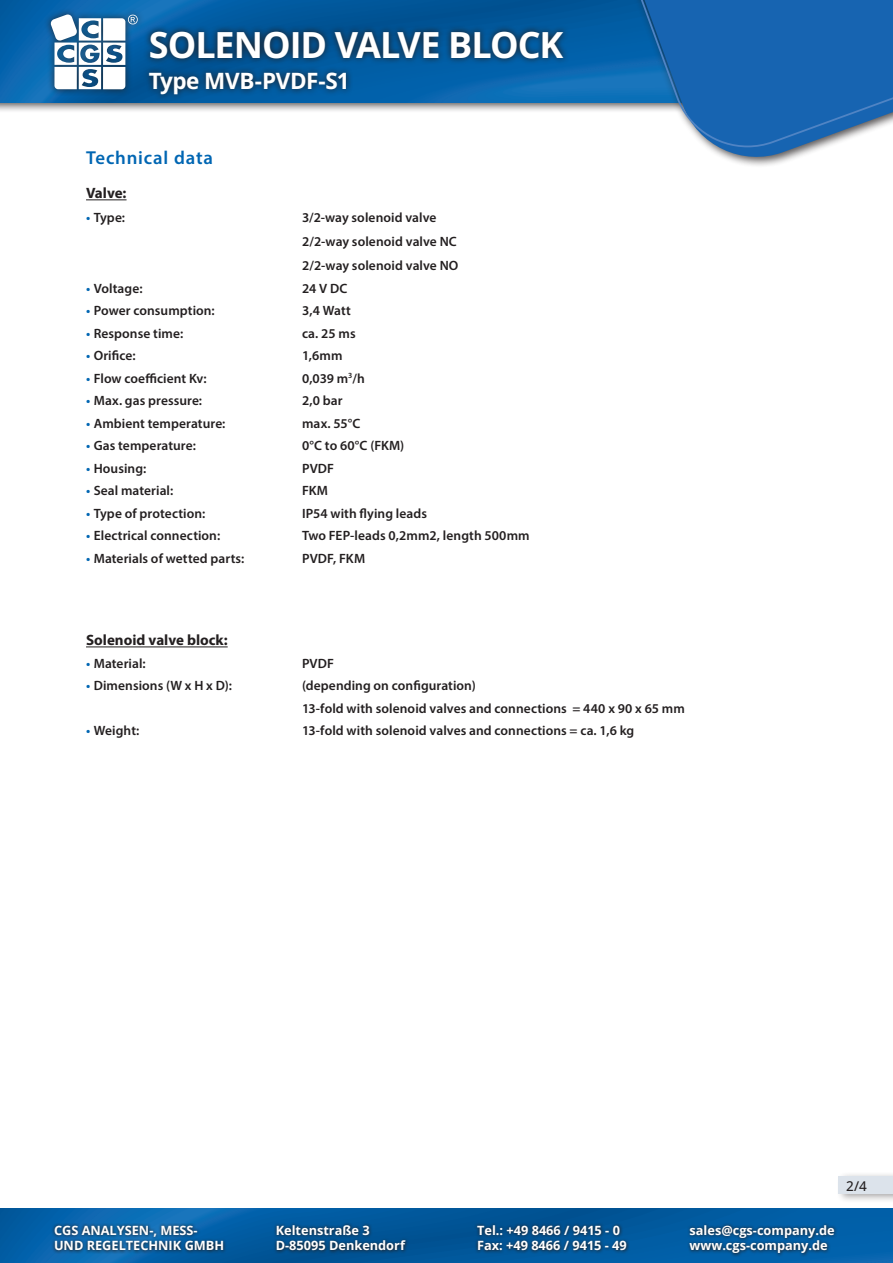
<style>
.page{position:relative;width:893px;height:1263px;background:#fff}
.page>*{position:absolute;margin:0;border:0;box-sizing:border-box;transform-origin:0 0}
.t1{font:700 36px "Open Sans";letter-spacing:-.03em;color:#fff}
.t2{font:700 22.5px "Open Sans";letter-spacing:-.02em;color:#fff}
.t3{font:600 18.75px "Myriad Pro";letter-spacing:.04em;color:#0166b3}
.t4{font:700 15px "Myriad Pro";color:#231f20}
.t5{font:600 13.5px/24px "Myriad Pro";letter-spacing:.005em;color:#231f20}
.t6{font:500 13.5px "Open Sans";color:#231f20}
.t7{font:700 12.75px/15px "Open Sans";color:#fff}
.s1{color:#0166b3}
</style>
<div class="page">
<img style="left:0;top:1209px;width:893px;height:54px">
<div style="left:0;top:0;width:893px;height:113px;background:#231f20;opacity:.75"></div>
<img style="left:0;top:0;width:592px;height:102px">
<div style="left:592px;top:0;width:301px;height:168px;background:#231f20;opacity:.75"></div>
<svg style="left:598px;top:147px;width:295px;height:16px"></svg>
<svg style="left:595px;top:0;width:298px;height:147px;background:#3277b8"></svg>
<div style="left:44px;top:8px;width:100px;height:88px;background:#231f20;opacity:.75"></div>
<svg style="left:50px;top:14px;width:88px;height:75px"></svg>
<svg style="left:474px;top:1222px;width:156px;height:31px;background:#08487b"></svg>
<svg style="left:686px;top:1222px;width:151px;height:35px;background:#085088"></svg>
<svg style="left:51px;top:1223px;width:176px;height:30px;background:#115489"></svg>
<svg style="left:273px;top:1222px;width:136px;height:31px;background:#08477a"></svg>
<svg style="left:142px;top:24px;width:428px;height:78px;background:#085088"></svg>
<div style="left:836px;top:1171px;width:57px;height:32px;background:#231f20;opacity:.39"></div>
<div style="left:839px;top:1176px;width:54px;height:18px;background:#dce3eb"></div>
<hr style="left:86px;top:199px;width:41px;height:1px;background:#231f20">
<hr style="left:86px;top:646px;width:142px;height:1px;background:#231f20">
<h1 class="t1" style="left:149px;top:20px;width:416px">SOLENOID VALVE BLOCK</h1>
<h2 class="t2" style="left:149px;top:66px;width:202px">Type MVB-PVDF-S1</h2>
<h3 class="t3" style="left:86px;top:145px;width:129px">Technical data</h3>
<p class="t4" style="left:86px;top:184px;width:42px">Valve:</p>
<p class="t5" style="left:86px;top:205px;width:41px"><span class="s1">•</span> Type:</p>
<p class="t5" style="left:302px;top:205px;width:158px">3/2-way solenoid valve<br>2/2-way solenoid valve NC<br>2/2-way solenoid valve NO</p>
<p class="t5" style="left:86px;top:276px;width:58px"><span class="s1">•</span> Voltage:</p>
<p class="t5" style="left:302px;top:276px;width:47px">24 V DC</p>
<p class="t5" style="left:86px;top:298px;width:130px"><span class="s1">•</span> Power consumption:</p>
<p class="t5" style="left:302px;top:298px;width:50px">3,4 Watt</p>
<p class="t5" style="left:86px;top:321px;width:99px"><span class="s1">•</span> Response time:</p>
<p class="t5" style="left:302px;top:321px;width:55px">ca. 25 ms</p>
<p class="t5" style="left:86px;top:343px;width:51px"><span class="s1">•</span> Orifice:</p>
<p class="t5" style="left:302px;top:343px;width:42px">1,6mm</p>
<p class="t5" style="left:86px;top:366px;width:122px"><span class="s1">•</span> Flow coefficient Kv:</p>
<p class="t5" style="left:302px;top:366px;width:64px">0,039 m<sup>3</sup>/h</p>
<p class="t5" style="left:86px;top:388px;width:118px"><span class="s1">•</span> Max. gas pressure:</p>
<p class="t5" style="left:302px;top:388px;width:42px">2,0 bar</p>
<p class="t5" style="left:86px;top:411px;width:141px"><span class="s1">•</span> Ambient temperature:</p>
<p class="t5" style="left:302px;top:411px;width:60px">max. 55°C</p>
<p class="t5" style="left:86px;top:433px;width:111px"><span class="s1">•</span> Gas temperature:</p>
<p class="t5" style="left:302px;top:433px;width:104px">0°C to 60°C (FKM)</p>
<p class="t5" style="left:86px;top:456px;width:62px"><span class="s1">•</span> Housing:</p>
<p class="t5" style="left:302px;top:456px;width:34px">PVDF</p>
<p class="t5" style="left:86px;top:478px;width:89px"><span class="s1">•</span> Seal material:</p>
<p class="t5" style="left:302px;top:478px;width:28px">FKM</p>
<p class="t5" style="left:86px;top:501px;width:121px"><span class="s1">•</span> Type of protection:</p>
<p class="t5" style="left:302px;top:501px;width:127px">IP54 with flying leads</p>
<p class="t5" style="left:86px;top:523px;width:136px"><span class="s1">•</span> Electrical connection:</p>
<p class="t5" style="left:302px;top:523px;width:229px">Two FEP-leads 0,2mm2, length 500mm</p>
<p class="t5" style="left:86px;top:546px;width:160px"><span class="s1">•</span> Materials of wetted parts:</p>
<p class="t5" style="left:302px;top:546px;width:65px">PVDF, FKM</p>
<p class="t4" style="left:86px;top:631px;width:143px">Solenoid valve block:</p>
<p class="t5" style="left:86px;top:651px;width:61px"><span class="s1">•</span> Material:</p>
<p class="t5" style="left:302px;top:651px;width:34px">PVDF</p>
<p class="t5" style="left:86px;top:673px;width:147px"><span class="s1">•</span> Dimensions (W x H x D):</p>
<p class="t5" style="left:302px;top:674px;width:384px;line-height:22.5px">(depending on configuration)<br>13-fold with solenoid valves and connections = 440 x 90 x 65 mm</p>
<p class="t5" style="left:86px;top:718px;width:55px"><span class="s1">•</span> Weight:</p>
<p class="t5" style="left:302px;top:718px;width:334px">13-fold with solenoid valves and connections = ca. 1,6 kg</p>
<p class="t7" style="left:54px;top:1223px;width:172px">CGS ANALYSEN-, MESS-<br>UND REGELTECHNIK GMBH</p>
<p class="t7" style="left:276px;top:1223px;width:131px">Keltenstraße 3<br>D-85095 Denkendorf</p>
<p class="t6" style="left:846px;top:1176px;width:22px">2/4</p>
<p class="t7" style="left:477px;top:1223px;width:151px">Tel.: +49 8466 / 9415 - 0<br>Fax: +49 8466 / 9415 - 49</p>
<p class="t7" style="left:690px;top:1223px;width:147px">sales@cgs-company.de www.cgs-company.de</p>
</div>
